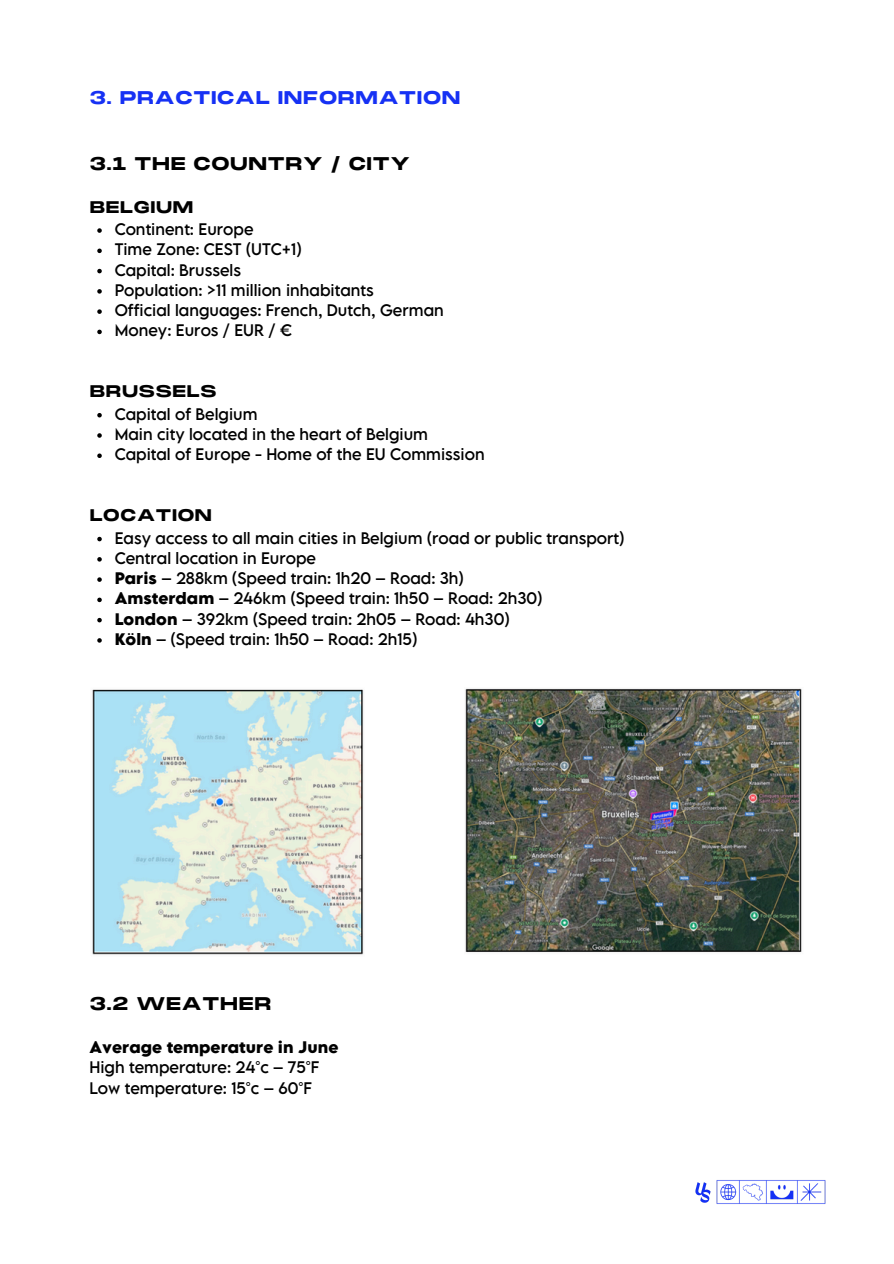
<style>
.page{position:relative;width:894px;height:1264px;background:#fff}
.page>*{position:absolute;margin:0;border:0;box-sizing:border-box;transform-origin:0 0}
.t1{font:700 18px "PP Monument Extended";color:#000}
.t2{font:700 18px "PP Monument Extended";color:#1631f4}
.t3{font:700 16.5px "PP Monument Extended";color:#000}
.t4{font:14.85px "LEMONMILK Pro FTR";color:#000}
.t5{font:700 14.85px "LEMONMILK Pro FTR";color:#000}
.s1{font-weight:700}
</style>
<div class="page">
<svg style="left:97px;top:228px;width:5px;height:5px"></svg>
<svg style="left:97px;top:248px;width:5px;height:5px"></svg>
<svg style="left:97px;top:269px;width:5px;height:4px"></svg>
<svg style="left:97px;top:289px;width:5px;height:4px"></svg>
<svg style="left:97px;top:309px;width:5px;height:5px"></svg>
<svg style="left:97px;top:329px;width:5px;height:5px"></svg>
<svg style="left:97px;top:413px;width:5px;height:4px"></svg>
<svg style="left:97px;top:433px;width:5px;height:5px"></svg>
<svg style="left:97px;top:453px;width:5px;height:5px"></svg>
<svg style="left:97px;top:537px;width:5px;height:4px"></svg>
<svg style="left:97px;top:557px;width:5px;height:4px"></svg>
<svg style="left:97px;top:577px;width:5px;height:5px"></svg>
<svg style="left:97px;top:597px;width:5px;height:5px"></svg>
<svg style="left:97px;top:618px;width:5px;height:4px"></svg>
<svg style="left:97px;top:638px;width:5px;height:4px"></svg>
<img style="left:92px;top:688px;width:710px;height:267px">
<img style="left:695px;top:1182px;width:15px;height:21px">
<img style="left:710px;top:1180px;width:116px;height:24px">
<h1 class="t2" style="left:89px;top:89px;width:373px">3. PRACTICAL INFORMATION</h1>
<h1 class="t1" style="left:89px;top:154px;width:322px">3.1 THE COUNTRY / CITY</h1>
<h1 class="t3" style="left:89px;top:198px;width:106px">BELGIUM</h1>
<p class="t4" style="left:115px;top:219px;width:140px">Continent: Europe</p>
<p class="t4" style="left:115px;top:239px;width:188px">Time Zone: CEST (UTC+1)</p>
<p class="t4" style="left:115px;top:259px;width:128px">Capital: Brussels</p>
<p class="t4" style="left:115px;top:280px;width:260px">Population: &gt;11 million inhabitants</p>
<p class="t4" style="left:115px;top:300px;width:330px">Official languages: French, Dutch, German</p>
<p class="t4" style="left:115px;top:320px;width:179px">Money: Euros / EUR / €</p>
<h1 class="t3" style="left:89px;top:383px;width:129px">BRUSSELS</h1>
<p class="t4" style="left:115px;top:403px;width:144px">Capital of Belgium</p>
<p class="t4" style="left:115px;top:424px;width:315px">Main city located in the heart of Belgium</p>
<p class="t4" style="left:115px;top:444px;width:371px">Capital of Europe - Home of the EU Commission</p>
<h1 class="t3" style="left:89px;top:507px;width:124px">LOCATION</h1>
<p class="t4" style="left:115px;top:527px;width:511px">Easy access to all main cities in Belgium (road or public transport)</p>
<p class="t4" style="left:115px;top:548px;width:203px">Central location in Europe</p>
<p class="t4" style="left:115px;top:568px;width:350px"><span class="s1">Paris</span> – 288km (Speed train: 1h20 – Road: 3h)</p>
<p class="t4" style="left:115px;top:588px;width:429px"><span class="s1">Amsterdam</span> – 246km (Speed train: 1h50 – Road: 2h30)</p>
<p class="t4" style="left:115px;top:608px;width:396px"><span class="s1">London</span> – 392km (Speed train: 2h05 – Road: 4h30)</p>
<p class="t4" style="left:115px;top:629px;width:304px"><span class="s1">Köln</span> – (Speed train: 1h50 – Road: 2h15)</p>
<h1 class="t1" style="left:89px;top:994px;width:184px">3.2 WEATHER</h1>
<p class="t5" style="left:89px;top:1037px;width:250px">Average temperature in June</p>
<p class="t4" style="left:89px;top:1057px;width:231px">High temperature: 24°c – 75°F</p>
<p class="t4" style="left:89px;top:1077px;width:224px">Low temperature: 15°c – 60°F</p>
</div>
